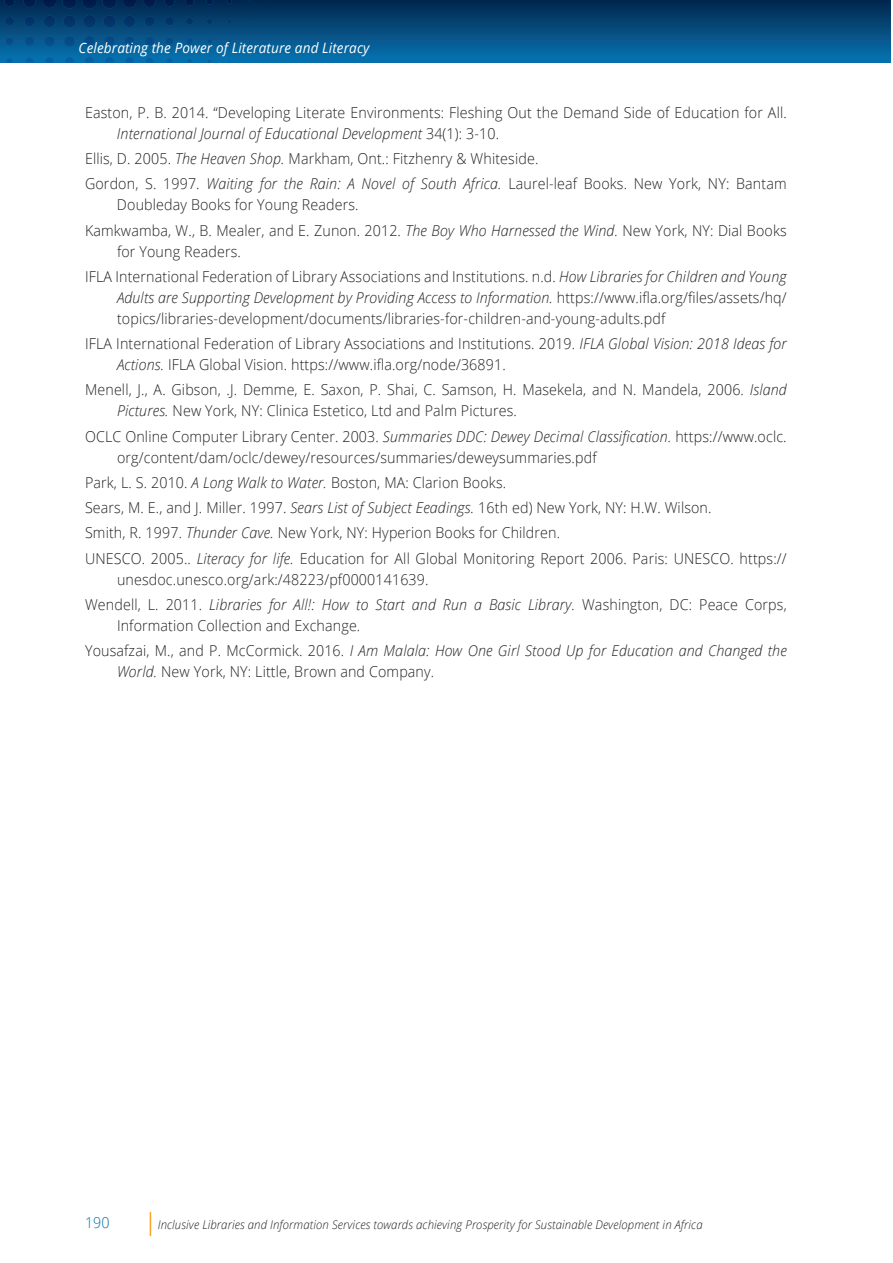
<style>
.page{position:relative;width:893px;height:1263px;background:#fff}
.page>*{position:absolute;margin:0;border:0;box-sizing:border-box;transform-origin:0 0}
.t1{font:300 15px/25.2px "Open Sans";letter-spacing:.01em;color:#231f20;scale:.95 1}
.t2{font:300 15px "Open Sans";color:#0570ad;scale:.95 1}
.t3{font:italic 14.25px "Open Sans";letter-spacing:.01em;color:#fff;scale:.95 1}
.t4{font:italic 300 12px "Open Sans";letter-spacing:.01em;color:#231f20;scale:.95 1}
.s1{font-style:italic}
</style>
<div class="page">
<div style="left:0;top:0;width:891px;height:62px;background:linear-gradient(to bottom,#03264d,#0772b0)"></div>
<svg style="left:187px;top:59px;width:5px;height:3px"></svg>
<svg style="left:167px;top:58px;width:5px;height:4px"></svg>
<svg style="left:146px;top:58px;width:7px;height:4px"></svg>
<svg style="left:126px;top:57px;width:7px;height:5px"></svg>
<svg style="left:105px;top:57px;width:9px;height:5px"></svg>
<svg style="left:85px;top:57px;width:9px;height:5px"></svg>
<svg style="left:65px;top:57px;width:9px;height:5px"></svg>
<svg style="left:46px;top:57px;width:8px;height:5px"></svg>
<svg style="left:26px;top:58px;width:7px;height:4px"></svg>
<svg style="left:7px;top:58px;width:6px;height:4px"></svg>
<svg style="left:207px;top:39px;width:5px;height:5px"></svg>
<svg style="left:187px;top:38px;width:6px;height:6px"></svg>
<svg style="left:166px;top:38px;width:7px;height:7px"></svg>
<svg style="left:145px;top:37px;width:9px;height:9px"></svg>
<svg style="left:125px;top:37px;width:9px;height:9px"></svg>
<svg style="left:104px;top:36px;width:11px;height:11px"></svg>
<svg style="left:84px;top:36px;width:11px;height:11px"></svg>
<svg style="left:64px;top:36px;width:11px;height:11px"></svg>
<svg style="left:45px;top:36px;width:9px;height:10px"></svg>
<svg style="left:25px;top:37px;width:9px;height:9px"></svg>
<svg style="left:6px;top:38px;width:7px;height:7px"></svg>
<svg style="left:207px;top:19px;width:5px;height:5px"></svg>
<svg style="left:186px;top:18px;width:7px;height:7px"></svg>
<svg style="left:165px;top:17px;width:9px;height:9px"></svg>
<svg style="left:144px;top:16px;width:11px;height:11px"></svg>
<svg style="left:124px;top:16px;width:11px;height:11px"></svg>
<svg style="left:103px;top:15px;width:13px;height:13px"></svg>
<svg style="left:83px;top:15px;width:13px;height:13px"></svg>
<svg style="left:63px;top:15px;width:13px;height:13px"></svg>
<svg style="left:44px;top:16px;width:11px;height:11px"></svg>
<svg style="left:24px;top:16px;width:11px;height:11px"></svg>
<svg style="left:5px;top:17px;width:9px;height:9px"></svg>
<svg style="left:227px;top:0;width:5px;height:4px"></svg>
<svg style="left:206px;top:0;width:7px;height:5px"></svg>
<svg style="left:186px;top:0;width:8px;height:5px"></svg>
<svg style="left:165px;top:0;width:9px;height:6px"></svg>
<svg style="left:144px;top:0;width:11px;height:7px"></svg>
<svg style="left:123px;top:0;width:13px;height:8px"></svg>
<img style="left:102px;top:0;width:15px;height:8px">
<img style="left:82px;top:0;width:15px;height:9px">
<img style="left:62px;top:0;width:15px;height:9px">
<svg style="left:43px;top:0;width:13px;height:8px"></svg>
<svg style="left:24px;top:0;width:11px;height:7px"></svg>
<svg style="left:150px;top:1212px;width:1px;height:24px"></svg>
<svg style="left:0;top:0;width:15px;height:6px"></svg>
<p class="t3" style="left:79px;top:38px;width:308px">Celebrating the Power of Literature and Literacy</p>
<p class="t1" style="left:117px;top:101px;width:706px;line-height:21px;text-indent:-32px">Easton, P. B. 2014. “Developing Literate Environments: Fleshing Out the Demand Side of Education for All.<br><span class="s1">International Journal of Educational Development</span> 34(1): 3-10.</p>
<p class="t1" style="left:85px;top:146px;width:740px">Ellis, D. 2005. <span class="s1">The Heaven Shop.</span> Markham, Ont.: Fitzhenry &amp; Whiteside.<br>Gordon, S. 1997. <span class="s1">Waiting for the Rain: A Novel of South Africa.</span> Laurel-leaf Books. New York, NY: Bantam</p>
<p class="t1" style="left:85px;top:192px;width:740px;text-indent:32px">Doubleday Books for Young Readers.<br>Kamkwamba, W., B. Mealer, and E. Zunon. 2012. <span class="s1">The Boy Who Harnessed the Wind.</span> New York, NY: Dial Books</p>
<p class="t1" style="left:85px;top:238px;width:740px;text-indent:32px">for Young Readers.<br>IFLA International Federation of Library Associations and Institutions. n.d. <span class="s1">How Libraries for Children and Young</span></p>
<p class="t1" style="left:117px;top:286px;width:706px;line-height:21px"><span class="s1">Adults are Supporting Development by Providing Access to Information.</span> https://www.ifla.org/files/assets/hq/ topics/libraries-development/documents/libraries-for-children-and-young-adults.pdf</p>
<p class="t1" style="left:117px;top:333px;width:706px;line-height:21px;text-indent:-32px">IFLA International Federation of Library Associations and Institutions. 2019. <span class="s1">IFLA Global Vision: 2018 Ideas for<br>Actions.</span> IFLA Global Vision. https://www.ifla.org/node/36891.</p>
<p class="t1" style="left:117px;top:379px;width:706px;line-height:21px;text-indent:-32px">Menell, J., A. Gibson, .J. Demme, E. Saxon, P. Shai, C. Samson, H. Masekela, and N. Mandela, 2006. <span class="s1">Island<br>Pictures.</span> New York, NY: Clinica Estetico, Ltd and Palm Pictures.</p>
<p class="t1" style="left:117px;top:425px;width:706px;line-height:21px;text-indent:-32px">OCLC Online Computer Library Center. 2003. <span class="s1">Summaries DDC: Dewey Decimal Classification.</span> https://www.oclc. org/content/dam/oclc/dewey/resources/summaries/deweysummaries.pdf</p>
<p class="t1" style="left:85px;top:469px;width:740px">Park, L. S. 2010. <span class="s1">A Long Walk to Water.</span> Boston, MA: Clarion Books.<br>Sears, M. E., and J. Miller. 1997. <span class="s1">Sears List of Subject Eeadings.</span> 16th ed) New York, NY: H.W. Wilson.<br>Smith, R. 1997. <span class="s1">Thunder Cave.</span> New York, NY: Hyperion Books for Children.<br>UNESCO. 2005.. <span class="s1">Literacy for life.</span> Education for All Global Monitoring Report 2006. Paris: UNESCO. https://</p>
<p class="t1" style="left:85px;top:566px;width:740px;text-indent:32px">unesdoc.unesco.org/ark:/48223/pf0000141639.<br>Wendell, L. 2011. <span class="s1">Libraries for All!: How to Start and Run a Basic Library.</span> Washington, DC: Peace Corps,</p>
<p class="t1" style="left:85px;top:612px;width:740px;text-indent:32px">Information Collection and Exchange.<br>Yousafzai, M., and P. McCormick. 2016. <span class="s1">I Am Malala: How One Girl Stood Up for Education and Changed the</span></p>
<p class="t1" style="left:117px;top:659px;width:335px"><span class="s1">World.</span> New York, NY: Little, Brown and Company.</p>
<p class="t2" style="left:85px;top:1212px;width:27px">190</p>
<p class="t4" style="left:158px;top:1216px;width:575px">Inclusive Libraries and Information Services towards achieving Prosperity for Sustainable Development in Africa</p>
</div>
